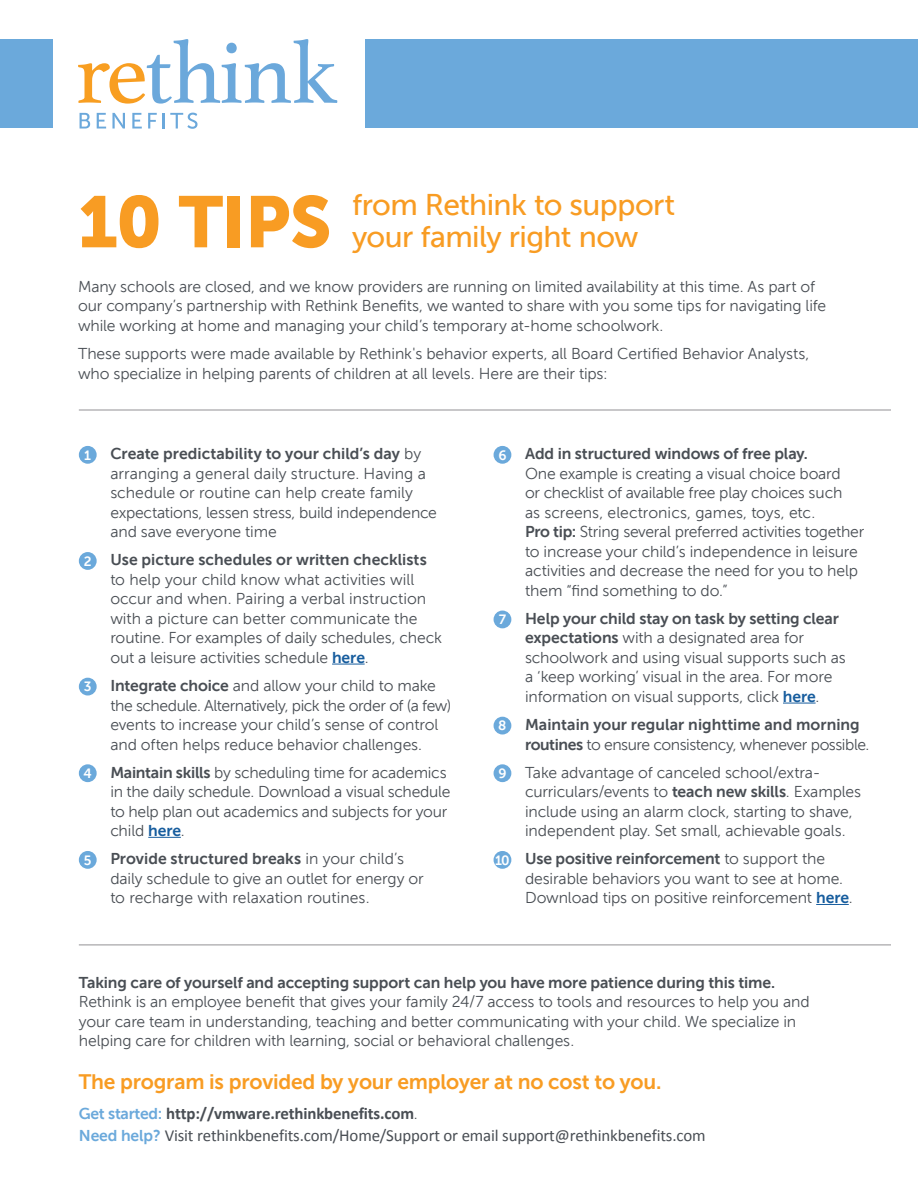
<style>
.page{position:relative;width:918px;height:1188px;background:#fff}
.page>*{position:absolute;margin:0;border:0;box-sizing:border-box;transform-origin:0 0}
.t1{font:72px "Museo Sans 900";letter-spacing:-.02em;color:#f89c23}
.t2{font:30px "Museo Sans 500";letter-spacing:-.02em;color:#f89c23}
.t3{font:21px "Museo Sans 700";letter-spacing:-.01em;color:#f89c23}
.t4{font:16.8px/22.5px "Calibri";letter-spacing:-.01em;color:#494e54}
.t5{font:15.75px/19.5px "Museo Sans 300";letter-spacing:-.01em;color:#494e54}
.t6{font:15.75px/19.5px "Museo Sans 700";letter-spacing:.005em;color:#494e54}
.t7{font:13.5px "Museo Sans 700";color:#fff}
.s1{font-family:"Museo Sans 700"}
.s2{font-family:"Museo Sans 700";color:#175d9e}
.s3{font-family:"Museo Sans 300"}
.s4{font-family:"Museo Sans 700";font-size:15.75px;color:#6ba9db}
.s5{font-weight:700}
.s6{font-family:"Museo Sans 300";font-size:15.75px}
</style>
<div class="page">
<div style="left:366px;top:40px;width:552px;height:88px;background:#6ba9db"></div>
<div style="left:0;top:40px;width:52px;height:88px;background:#6ba9db"></div>
<svg style="left:78px;top:39px;width:259px;height:65px"></svg>
<svg style="left:80px;top:113px;width:10px;height:16px"></svg>
<svg style="left:97px;top:113px;width:9px;height:16px"></svg>
<svg style="left:112px;top:113px;width:13px;height:16px"></svg>
<svg style="left:132px;top:113px;width:10px;height:16px"></svg>
<svg style="left:148px;top:113px;width:9px;height:16px"></svg>
<svg style="left:163px;top:113px;width:35px;height:16px"></svg>
<hr style="left:332px;top:664px;width:33px;height:1px;background:#175d9e">
<hr style="left:148px;top:837px;width:33px;height:1px;background:#175d9e">
<div style="left:79px;top:446px;width:18px;height:18px;background:#6ba9db;border-radius:50%"></div>
<div style="left:79px;top:552px;width:18px;height:18px;background:#6ba9db;border-radius:50%"></div>
<div style="left:79px;top:678px;width:18px;height:18px;background:#6ba9db;border-radius:50%"></div>
<div style="left:79px;top:764px;width:18px;height:18px;background:#6ba9db;border-radius:50%"></div>
<div style="left:79px;top:851px;width:18px;height:18px;background:#6ba9db;border-radius:50%"></div>
<hr style="left:783px;top:703px;width:33px;height:1px;background:#175d9e">
<hr style="left:816px;top:904px;width:33px;height:1px;background:#175d9e">
<div style="left:494px;top:446px;width:17px;height:18px;background:#6ba9db;border-radius:50%"></div>
<div style="left:494px;top:611px;width:17px;height:17px;background:#6ba9db;border-radius:50%"></div>
<div style="left:494px;top:717px;width:17px;height:18px;background:#6ba9db;border-radius:50%"></div>
<div style="left:494px;top:764px;width:17px;height:18px;background:#6ba9db;border-radius:50%"></div>
<div style="left:494px;top:851px;width:17px;height:18px;background:#6ba9db;border-radius:50%"></div>
<hr style="left:79px;top:410px;width:812px;height:1px;background:#939195">
<hr style="left:79px;top:945px;width:812px;height:1px;background:#939195">
<p class="t1" style="left:78px;top:181px;width:255px">10 TIPS</p>
<p class="t2" style="left:352px;top:188px;width:325px">from Rethink to support</p>
<p class="t2" style="left:352px;top:220px;width:288px">your family right now</p>
<p class="t5" style="left:78px;top:277px;width:750px">Many schools are closed, and we know providers are running on limited availability at this time. As part of our company’s partnership with Rethink Benefits, we wanted to share with you some tips for navigating life while working at home and managing your child’s temporary at-home schoolwork.</p>
<p class="t5" style="left:78px;top:344px;width:733px">These supports were made available by Rethink's behavior experts, all Board Certified Behavior Analysts, who specialize in helping parents of children at all levels. Here are their tips:</p>
<p class="t7" style="left:84px;top:447px;width:8px">1</p>
<p class="t5" style="left:110px;top:444px;width:328px"><span class="s1">Create predictability to your child’s day</span> by arranging a general daily structure. Having a schedule or routine can help create family expectations, lessen stress, build independence and save everyone time</p>
<p class="t7" style="left:84px;top:554px;width:9px">2</p>
<p class="t5" style="left:110px;top:550px;width:333px"><span class="s1">Use picture schedules or written checklists </span>to help your child know what activities will occur and when. Pairing a verbal instruction with a picture can better communicate the routine. For examples of daily schedules, check out a leisure activities schedule <span class="s2">here</span>.</p>
<p class="t7" style="left:84px;top:679px;width:9px">3</p>
<p class="t5" style="left:110px;top:676px;width:342px"><span class="s1">Integrate choice</span> and allow your child to make the schedule. Alternatively, pick the order of (a few) events to increase your child’s sense of control and often helps reduce behavior challenges.</p>
<p class="t7" style="left:84px;top:766px;width:10px">4</p>
<p class="t5" style="left:110px;top:763px;width:342px"><span class="s1">Maintain skills</span> by scheduling time for academics in the daily schedule. Download a visual schedule to help plan out academics and subjects for your child <span class="s2">here</span>.</p>
<p class="t7" style="left:84px;top:853px;width:9px">5</p>
<p class="t5" style="left:110px;top:849px;width:315px"><span class="s1">Provide structured breaks</span> in your child’s daily schedule to give an outlet for energy or to recharge with relaxation routines.</p>
<p class="t7" style="left:498px;top:447px;width:10px">6</p>
<p class="t5" style="left:525px;top:444px;width:341px"><span class="s1">Add in structured windows of free play.<br></span>One example is creating a visual choice board<br>or checklist of available free play choices such<br>as screens, electronics, games, toys, etc.<br><span class="s1">Pro tip:</span> String several preferred activities together to increase your child’s independence in leisure activities and decrease the need for you to help them “find something to do.”</p>
<p class="t7" style="left:499px;top:612px;width:9px">7</p>
<p class="t5" style="left:525px;top:609px;width:322px"><span class="s1">Help your child stay on task by setting clear expectations</span> with a designated area for schoolwork and using visual supports such as a ‘keep working’ visual in the area. For more information on visual supports, click <span class="s2">here</span>.</p>
<p class="t7" style="left:498px;top:718px;width:10px">8</p>
<p class="t6" style="left:525px;top:715px;width:346px">Maintain your regular nighttime and morning routines <span class="s3">to ensure consistency, whenever possible.</span></p>
<p class="t7" style="left:498px;top:766px;width:10px">9</p>
<p class="t5" style="left:525px;top:763px;width:338px">Take advantage of canceled school/extra&shy;curriculars/events to <span class="s1">teach new skills</span>. Examples include using an alarm clock, starting to shave, independent play. Set small, achievable goals.</p>
<p class="t7" style="left:495px;top:853px;width:16px">10</p>
<p class="t5" style="left:525px;top:849px;width:329px"><span class="s1">Use positive reinforcement</span> to support the desirable behaviors you want to see at home.<br>Download tips on positive reinforcement <span class="s2">here</span>.</p>
<p class="t5" style="left:79px;top:973px;width:732px"><span class="s1">Taking care of yourself and accepting support can help you have more patience during this time.<br></span>Rethink is an employee benefit that gives your family 24/7 access to tools and resources to help you and your care team in understanding, teaching and better communicating with your child. We specialize in helping care for children with learning, social or behavioral challenges.</p>
<p class="t3" style="left:79px;top:1070px;width:584px">The program is provided by your employer at no cost to you.</p>
<p class="t4" style="left:79px;top:1102px;width:628px"><span class="s4">Get started:</span> <span class="s5">http://vmware.rethinkbenefits.com</span><span class="s6">.<br></span><span class="s4">Need help?</span> Visit rethinkbenefits.com/Home/Support or email support@rethinkbenefits.com</p>
</div>
